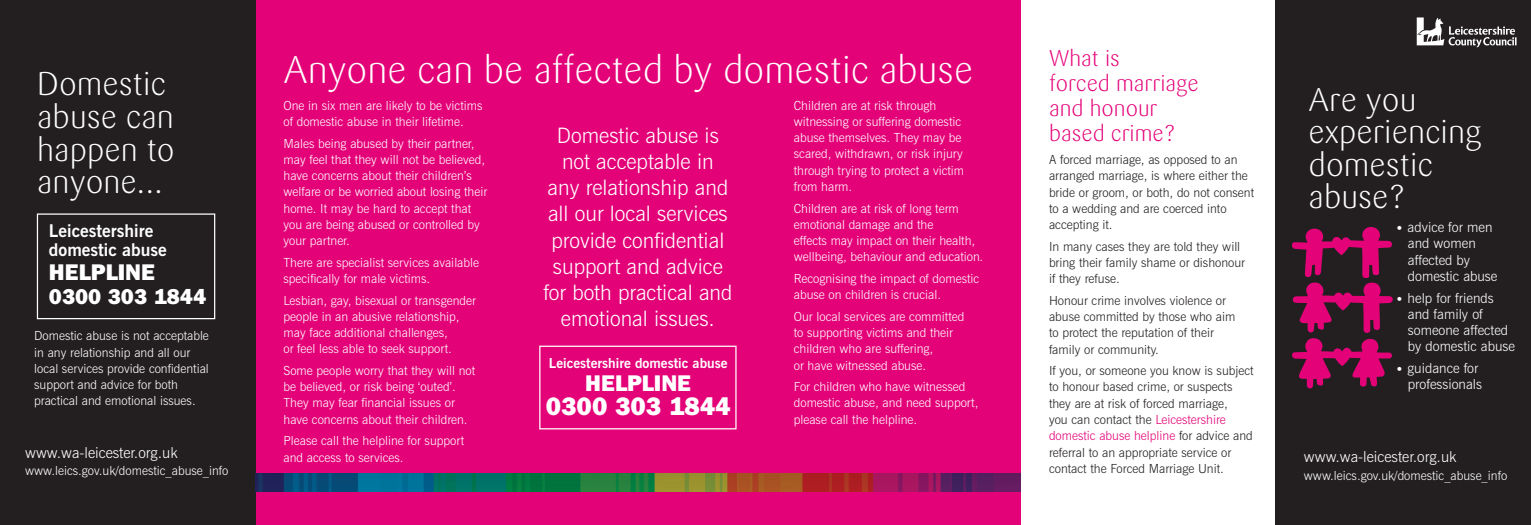
<style>
.page{position:relative;width:1531px;height:525px;background:#fff}
.page>*{position:absolute;margin:0;border:0;box-sizing:border-box;transform-origin:0 0}
.Heading{font:300 38.12px "Sari";color:#fff}
.t1{font:300 32.5px/32.5px "Sari";color:#fff}
.t2{font:800 25px "Franklin Gothic IT Cby BT";color:#fff}
.Heading-2{font:300 22.5px/25px "Sari";color:#e40278}
.t3{font:800 22.5px "Franklin Gothic IT Cby BT";color:#fff}
.Body_Text{font:300 21.25px/26.2px "News Gothic BT";color:#fff;text-align:center}
.t4{font:800 21.25px "Franklin Gothic IT Cby BT";color:#fff}
.t5{font:700 17.5px/18.8px "News Gothic BT";color:#fff}
.t6{font:300 15px "News Gothic BT";color:#fff}
.t7{font:300 13.75px/16.2px "News Gothic BT";color:#fff}
.t8{font:700 13.75px "News Gothic BT";color:#fff}
.Body_Text-2{font:300 12.5px/16.2px "News Gothic BT";color:#fff}
.Body_Text-3{font:300 12.5px/16.2px "News Gothic BT";color:#231f20}
.s1{color:#e40278}
</style>
<div class="page">
<div style="left:255px;top:0;width:765px;height:524px;background:#e40278"></div>
<div style="left:1276px;top:0;width:255px;height:524px;background:#231f20"></div>
<div style="left:0;top:0;width:255px;height:524px;background:#231f20"></div>
<svg style="left:1416px;top:17px;width:100px;height:30px"></svg>
<img style="left:255px;top:473px;width:765px;height:18px">
<svg style="left:1292px;top:227px;width:101px;height:161px"></svg>
<div style="left:539px;top:345px;width:197px;height:84px;border:1px solid #fff"></div>
<div style="left:37px;top:213px;width:178px;height:106px;border:1px solid #fff"></div>
<p class="t1" style="left:37px;top:68px;width:139px">Domestic abuse can happen to anyone...</p>
<p class="t5" style="left:49px;top:221px;width:119px">Leicestershire domestic abuse</p>
<p class="t3" style="left:49px;top:257px;width:108px">HELPLINE</p>
<p class="t4" style="left:49px;top:282px;width:159px">0300 303 1844</p>
<p class="Body_Text-2" style="left:34px;top:327px;width:176px">Domestic abuse is not acceptable in any relationship and all our local services provide confidential support and advice for both practical and emotional issues.</p>
<p class="t6" style="left:25px;top:443px;width:154px">www.wa-leicester.org.uk</p>
<p class="Body_Text-2" style="left:25px;top:462px;width:205px">www.leics.gov.uk/domestic_abuse_info</p>
<p class="Heading" style="left:283px;top:48px;width:691px">Anyone can be affected by domestic abuse</p>
<p class="Body_Text-2" style="left:283px;top:97px;width:200px">One in six men are likely to be victims of domestic abuse in their lifetime.</p>
<p class="Body_Text-2" style="left:283px;top:135px;width:205px">Males being abused by their partner, may feel that they will not be believed, have concerns about their children’s welfare or be worried about losing their home. It may be hard to accept that you are being abused or controlled by your partner.</p>
<p class="Body_Text-2" style="left:283px;top:254px;width:197px">There are specialist services available specifically for male victims.</p>
<p class="Body_Text-2" style="left:283px;top:292px;width:194px">Lesbian, gay, bisexual or transgender people in an abusive relationship, may face additional challenges,<br>or feel less able to seek support.</p>
<p class="Body_Text-2" style="left:283px;top:362px;width:193px">Some people worry that they will not be believed, or risk being ‘outed’.<br>They may fear financial issues or have concerns about their children.</p>
<p class="Body_Text-2" style="left:283px;top:432px;width:182px">Please call the helpline for support and access to services.</p>
<p class="Body_Text" style="left:543px;top:122px;width:191px">Domestic abuse is not acceptable in<br>any relationship and all our local services provide confidential support and advice for both practical and emotional issues.</p>
<p class="t8" style="left:549px;top:354px;width:180px">Leicestershire domestic abuse</p>
<p class="t3" style="left:585px;top:369px;width:108px">HELPLINE</p>
<p class="t2" style="left:546px;top:390px;width:186px">0300 303 1844</p>
<p class="Body_Text-2" style="left:794px;top:97px;width:172px">Children are at risk through witnessing or suffering domestic abuse themselves. They may be scared, withdrawn, or risk injury through trying to protect a victim from harm.</p>
<p class="Body_Text-2" style="left:794px;top:200px;width:191px">Children are at risk of long term emotional damage and the<br>effects may impact on their health, wellbeing, behaviour and education.</p>
<p class="Body_Text-2" style="left:794px;top:270px;width:187px">Recognising the impact of domestic abuse on children is crucial.</p>
<p class="Body_Text-2" style="left:794px;top:308px;width:172px">Our local services are committed to supporting victims and their children who are suffering,<br>or have witnessed abuse.</p>
<p class="Body_Text-2" style="left:794px;top:378px;width:186px">For children who have witnessed domestic abuse, and need support, please call the helpline.</p>
<p class="Heading-2" style="left:1049px;top:46px;width:151px">What is<br>forced marriage and honour based crime?</p>
<p class="Body_Text-3" style="left:1049px;top:151px;width:207px">A forced marriage, as opposed to an arranged marriage, is where either the bride or groom, or both, do not consent to a wedding and are coerced into accepting it.</p>
<p class="Body_Text-3" style="left:1049px;top:238px;width:198px">In many cases they are told they will bring their family shame or dishonour if they refuse.</p>
<p class="Body_Text-3" style="left:1049px;top:292px;width:188px">Honour crime involves violence or abuse committed by those who aim to protect the reputation of their family or community.</p>
<p class="Body_Text-3" style="left:1049px;top:362px;width:206px">If you, or someone you know is subject to honour based crime, or suspects they are at risk of forced marriage,<br>you can contact the <span class="s1">Leicestershire domestic abuse helpline</span> for advice and referral to an appropriate service or contact the Forced Marriage Unit.</p>
<p class="t1" style="left:1308px;top:83px;width:174px">Are you experiencing domestic abuse?</p>
<p class="t7" style="left:1408px;top:219px;width:91px;text-indent:-12px">• advice for men and women affected by domestic abuse</p>
<p class="t7" style="left:1408px;top:289px;width:109px;text-indent:-12px">• help for friends and family of someone affected by domestic abuse</p>
<p class="t7" style="left:1395px;top:359px;width:88px;text-align:right">• guidance for professionals</p>
<p class="t6" style="left:1304px;top:447px;width:154px">www.wa-leicester.org.uk</p>
<p class="Body_Text-2" style="left:1304px;top:467px;width:205px">www.leics.gov.uk/domestic_abuse_info</p>
</div>
